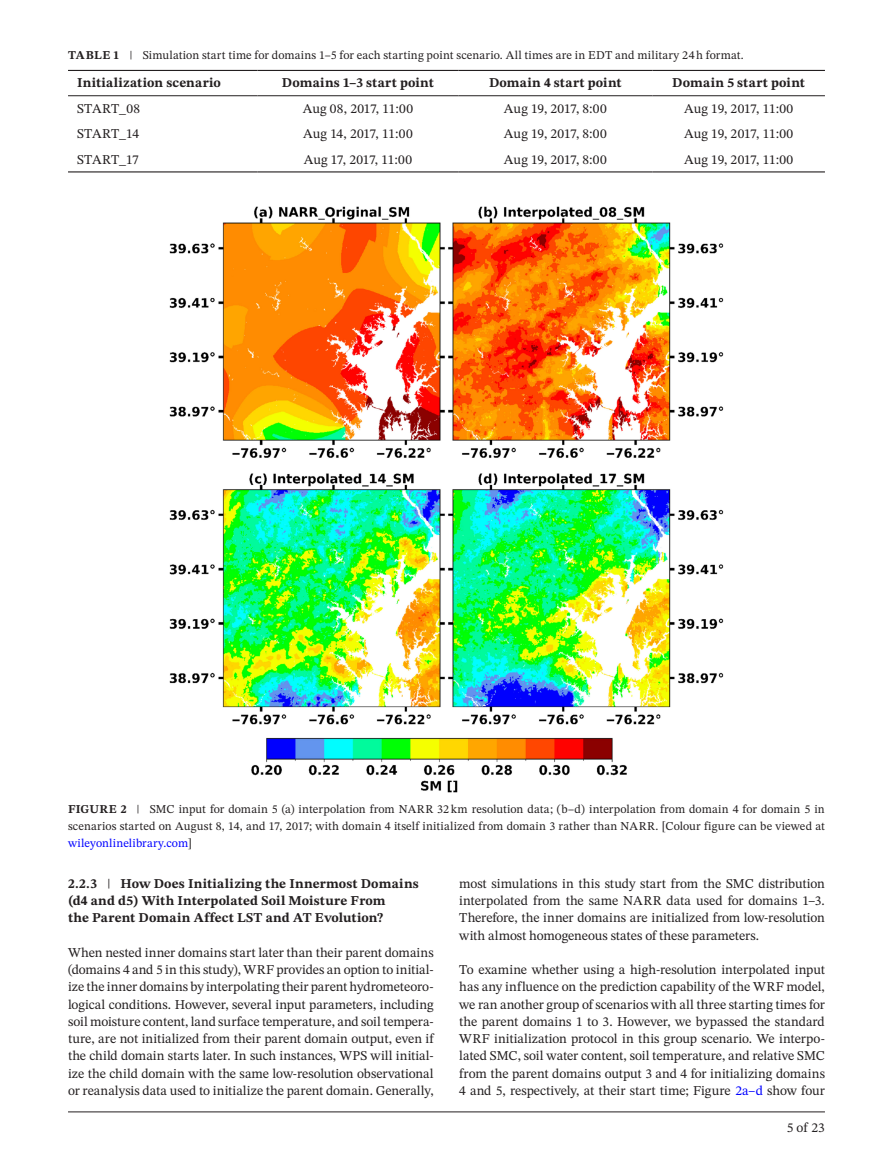
<style>
.page{position:relative;width:893px;height:1174px;background:#fff}
.page>*{position:absolute;margin:0;border:0;box-sizing:border-box;transform-origin:0 0}
.t1{font:13.5px/17.2px "STIX Two Text";color:#231f20;text-align:justify}
.t2{font:700 13.5px/17.2px "STIX Two Text";letter-spacing:.015em;color:#231f20}
.t3{font:12px/17.2px "STIX Two Text";letter-spacing:.015em;color:#231f20;text-align:justify}
.s1{font-weight:700}
.s2{color:#00f}
.s3{font-weight:400}
</style>
<div class="page">
<hr style="left:68px;top:1111px;width:757px;height:1px;background:#231f20">
<hr style="left:68px;top:70px;width:189px;height:1px;background:#231f20">
<hr style="left:257px;top:70px;width:201px;height:1px;background:#231f20">
<hr style="left:458px;top:70px;width:194px;height:1px;background:#231f20">
<hr style="left:652px;top:70px;width:173px;height:1px;background:#231f20">
<hr style="left:68px;top:95px;width:189px;height:1px;background:#231f20">
<hr style="left:652px;top:95px;width:173px;height:1px;background:#231f20">
<hr style="left:257px;top:95px;width:201px;height:1px;background:#231f20">
<hr style="left:458px;top:95px;width:194px;height:1px;background:#231f20">
<hr style="left:68px;top:171px;width:189px;height:1px;background:#231f20">
<hr style="left:652px;top:171px;width:173px;height:1px;background:#231f20">
<hr style="left:257px;top:171px;width:201px;height:1px;background:#231f20">
<hr style="left:458px;top:171px;width:194px;height:1px;background:#231f20">
<img style="left:170px;top:206px;width:553px;height:587px">
<p class="t3" style="left:68px;top:46px;width:677px"><span class="s1">TABLE 1</span> | Simulation start time for domains 1–5 for each starting point scenario. All times are in EDT and military 24h format.</p>
<p class="t2" style="left:77px;top:75px;width:145px">Initialization scenario</p>
<p class="t2" style="left:282px;top:75px;width:154px">Domains 1–3 start point</p>
<p class="t2" style="left:489px;top:75px;width:134px">Domain 4 start point</p>
<p class="t2" style="left:672px;top:75px;width:134px">Domain 5 start point</p>
<p class="t1" style="left:77px;top:100px;width:65px">START_08</p>
<p class="t1" style="left:303px;top:100px;width:112px">Aug 08, 2017, 11:00</p>
<p class="t1" style="left:504px;top:100px;width:104px">Aug 19, 2017, 8:00</p>
<p class="t1" style="left:684px;top:100px;width:111px">Aug 19, 2017, 11:00</p>
<p class="t1" style="left:77px;top:125px;width:64px">START_14</p>
<p class="t1" style="left:303px;top:125px;width:111px">Aug 14, 2017, 11:00</p>
<p class="t1" style="left:504px;top:125px;width:104px">Aug 19, 2017, 8:00</p>
<p class="t1" style="left:684px;top:125px;width:111px">Aug 19, 2017, 11:00</p>
<p class="t1" style="left:77px;top:150px;width:63px">START_17</p>
<p class="t1" style="left:304px;top:150px;width:110px">Aug 17, 2017, 11:00</p>
<p class="t1" style="left:504px;top:150px;width:104px">Aug 19, 2017, 8:00</p>
<p class="t1" style="left:684px;top:150px;width:111px">Aug 19, 2017, 11:00</p>
<p class="t3" style="left:68px;top:800px;width:758px"><span class="s1">FIGURE 2</span> | SMC input for domain 5 (a) interpolation from NARR 32km resolution data; (b–d) interpolation from domain 4 for domain 5 in scenarios started on August 8, 14, and 17, 2017; with domain 4 itself initialized from domain 3 rather than NARR. [Colour figure can be viewed at <span class="s2">wileyonlinelibrary.com</span>]</p>
<p class="t2" style="left:68px;top:875px;width:352px">2.2.3 <span class="s3">|</span> How Does Initializing the Innermost Domains (d4 and d5) With Interpolated Soil Moisture From<br>the Parent Domain Affect LST and AT Evolution?</p>
<p class="t1" style="left:68px;top:943px;width:367px">When nested inner domains start later than their parent domains (domains 4 and 5 in this study), WRF provides an option to initial&shy;ize the inner domains by interpolating their parent hydrometeoro&shy;logical conditions. However, several input parameters, including soil moisture content, land surface temperature, and soil tempera&shy;ture, are not initialized from their parent domain output, even if the child domain starts later. In such instances, WPS will initial&shy;ize the child domain with the same low-resolution observational or reanalysis data used to initialize the parent domain. Generally,</p>
<p class="t1" style="left:459px;top:874px;width:367px">most simulations in this study start from the SMC distribution interpolated from the same NARR data used for domains 1–3.<br>Therefore, the inner domains are initialized from low-resolution with almost homogeneous states of these parameters.</p>
<p class="t1" style="left:459px;top:961px;width:367px">To examine whether using a high-resolution interpolated input has any influence on the prediction capability of the WRF model, we ran another group of scenarios with all three starting times for the parent domains 1 to 3. However, we bypassed the standard WRF initialization protocol in this group scenario. We interpo&shy;lated SMC, soil water content, soil temperature, and relative SMC from the parent domains output 3 and 4 for initializing domains 4 and 5, respectively, at their start time; Figure <span class="s2">2a–d</span> show four</p>
<p class="t1" style="left:787px;top:1119px;width:40px">5 of 23</p>
</div>
